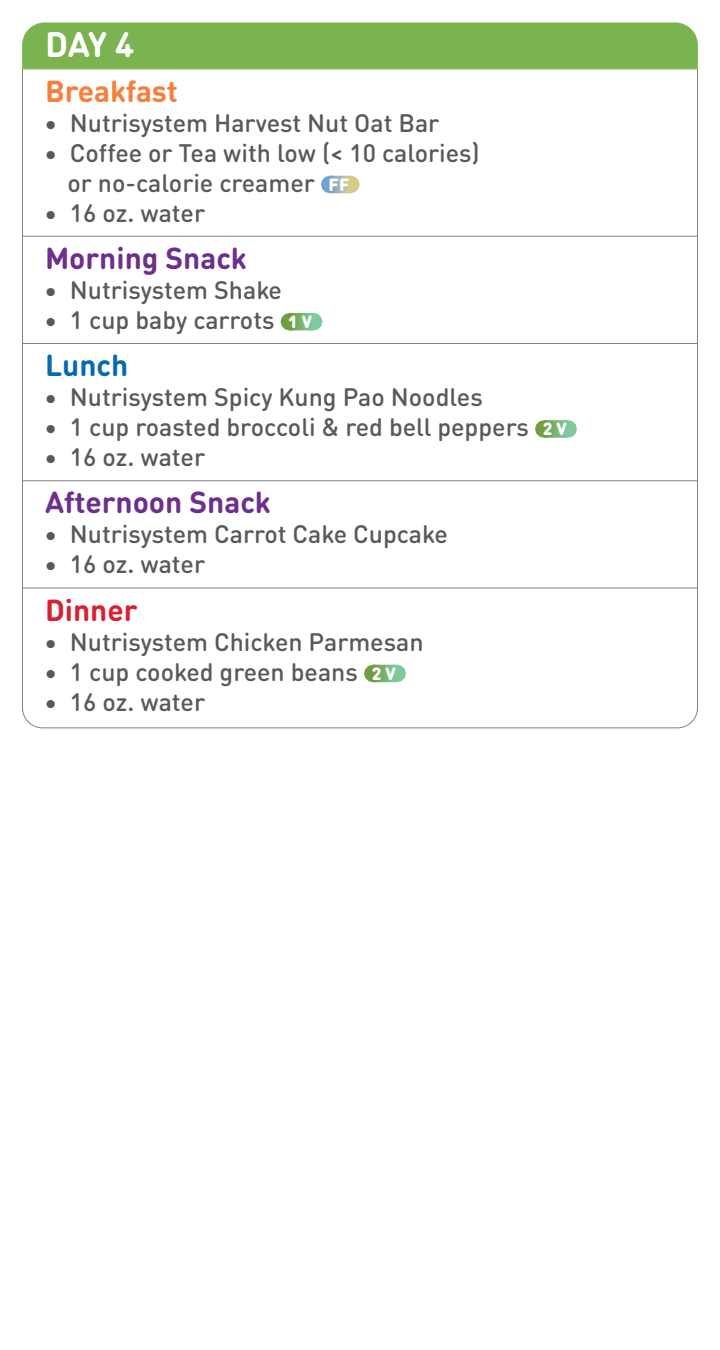
<style>
.page{position:relative;width:720px;height:1350px;background:#fff}
.page>*{position:absolute;margin:0;border:0;box-sizing:border-box;transform-origin:0 0}
.t1{font:700 35px "DIN Round OT";color:#fff}
.t2{font:700 30px "DIN Round OT";color:#6e2e8b}
.t3{font:700 30px "DIN Round OT";color:#f57f3b}
.t4{font:700 30px "DIN Round OT";color:#da1f31}
.t5{font:700 30px "DIN Round OT";color:#066aad}
.t6{font:500 25px/30px "DIN Round OT";color:#58595b}
.s1{font-weight:900;font-size:17.5px;color:#fff}
</style>
<div class="page">
<div style="left:22px;top:22px;width:676px;height:47px;background:#7bb350"></div>
<hr style="left:22px;top:69px;width:1px;height:40px;background:#808285">
<hr style="left:697px;top:69px;width:1px;height:40px;background:#808285">
<hr style="left:22px;top:69px;width:676px;height:1px;background:#7bb350">
<hr style="left:22px;top:102px;width:1px;height:137px;background:#808285">
<hr style="left:697px;top:102px;width:1px;height:137px;background:#808285">
<svg style="left:331px;top:176px;width:8px;height:17px"></svg>
<svg style="left:330px;top:176px;width:1px;height:17px"></svg>
<svg style="left:339px;top:176px;width:10px;height:17px"></svg>
<hr style="left:22px;top:233px;width:1px;height:43px;background:#808285">
<hr style="left:697px;top:233px;width:1px;height:43px;background:#808285">
<hr style="left:22px;top:236px;width:676px;height:1px;background:#808285">
<hr style="left:22px;top:269px;width:1px;height:77px;background:#808285">
<hr style="left:697px;top:269px;width:1px;height:77px;background:#808285">
<svg style="left:290px;top:313px;width:10px;height:17px"></svg>
<svg style="left:289px;top:313px;width:1px;height:17px"></svg>
<svg style="left:300px;top:313px;width:12px;height:17px"></svg>
<hr style="left:22px;top:340px;width:1px;height:43px;background:#808285">
<hr style="left:697px;top:340px;width:1px;height:43px;background:#808285">
<hr style="left:22px;top:343px;width:676px;height:1px;background:#808285">
<hr style="left:22px;top:376px;width:1px;height:107px;background:#808285">
<hr style="left:697px;top:376px;width:1px;height:107px;background:#808285">
<svg style="left:545px;top:420px;width:10px;height:18px"></svg>
<svg style="left:544px;top:420px;width:1px;height:18px"></svg>
<svg style="left:555px;top:420px;width:12px;height:18px"></svg>
<hr style="left:22px;top:477px;width:1px;height:44px;background:#808285">
<hr style="left:697px;top:477px;width:1px;height:44px;background:#808285">
<hr style="left:22px;top:480px;width:676px;height:1px;background:#808285">
<hr style="left:22px;top:513px;width:1px;height:78px;background:#808285">
<hr style="left:697px;top:513px;width:1px;height:78px;background:#808285">
<hr style="left:22px;top:585px;width:1px;height:43px;background:#808285">
<hr style="left:697px;top:585px;width:1px;height:43px;background:#808285">
<hr style="left:22px;top:588px;width:676px;height:1px;background:#808285">
<hr style="left:22px;top:621px;width:1px;height:77px;background:#808285">
<hr style="left:697px;top:621px;width:1px;height:77px;background:#808285">
<svg style="left:22px;top:665px;width:676px;height:63px"></svg>
<h1 class="t1" style="left:45px;top:21px;width:91px">DAY 4</h1>
<p class="t3" style="left:45px;top:71px;width:134px">Breakfast</p>
<p class="t6" style="left:44px;top:107px;width:397px">• Nutrisystem Harvest Nut Oat Bar</p>
<p class="t6" style="left:68px;top:137px;width:414px;text-indent:-23px">• Coffee or Tea with low (&lt; 10 calories) or no-calorie creamer <span class="s1">FF</span></p>
<p class="t6" style="left:44px;top:197px;width:162px">• 16 oz. water</p>
<p class="t2" style="left:45px;top:239px;width:203px">Morning Snack</p>
<p class="t6" style="left:44px;top:275px;width:239px">• Nutrisystem Shake</p>
<p class="t6" style="left:44px;top:305px;width:270px">• 1 cup baby carrots <span class="s1">1 V</span></p>
<p class="t5" style="left:45px;top:346px;width:85px">Lunch</p>
<p class="t6" style="left:44px;top:382px;width:440px">• Nutrisystem Spicy Kung Pao Noodles</p>
<p class="t6" style="left:44px;top:412px;width:524px">• 1 cup roasted broccoli &amp; red bell peppers <span class="s1">2 V</span></p>
<p class="t6" style="left:44px;top:442px;width:162px">• 16 oz. water</p>
<p class="t2" style="left:45px;top:483px;width:227px">Afternoon Snack</p>
<p class="t6" style="left:44px;top:519px;width:405px">• Nutrisystem Carrot Cake Cupcake</p>
<p class="t6" style="left:44px;top:549px;width:162px">• 16 oz. water</p>
<p class="t4" style="left:45px;top:590px;width:94px">Dinner</p>
<p class="t6" style="left:44px;top:626px;width:381px">• Nutrisystem Chicken Parmesan</p>
<p class="t6" style="left:44px;top:656px;width:353px">• 1 cup cooked green beans <span class="s1">2 V</span></p>
<p class="t6" style="left:44px;top:686px;width:162px">• 16 oz. water</p>
</div>
